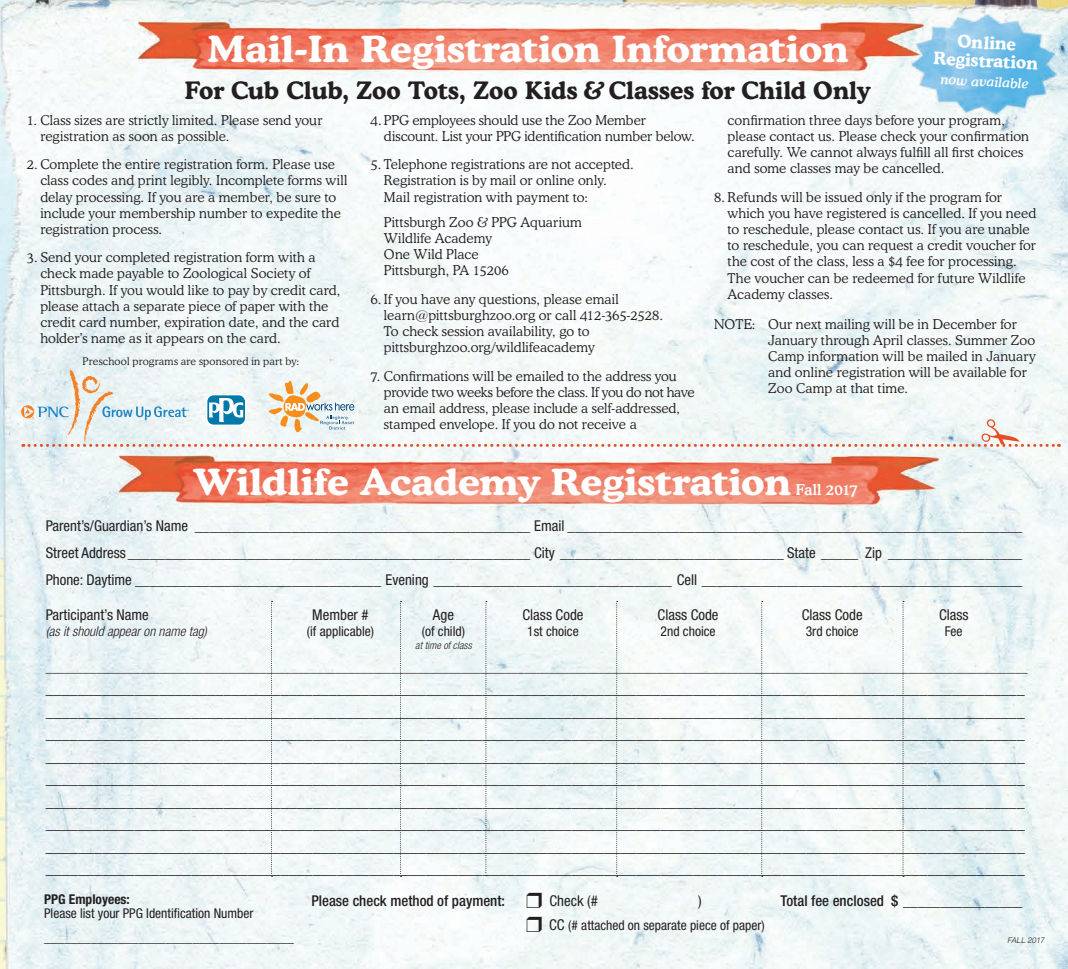
<style>
.page{position:relative;width:1068px;height:969px;background:#fff}
.page>*{position:absolute;margin:0;border:0;box-sizing:border-box;transform-origin:0 0}
.t1{font:700 36px "Cooper BT";color:#fff;scale:1.1 1}
.t2{font:700 24px "Cooper BT";color:#231f20}
.t3{font:700 17.25px/18px "Cooper BT";color:#fff;text-align:center}
.t4{font:condensed 16.2px "Helvetica Neue";color:#231f20}
.t5{font:500 15px "Cooper BT";letter-spacing:-.02em;color:#fff}
.t6{font:condensed 14.85px "Helvetica Neue";color:#231f20}
.t7{font:500 condensed 14.85px "Helvetica Neue";color:#231f20}
.t8{font:condensed 13.65px "Helvetica Neue";color:#231f20}
.t9{font:italic 300 condensed 13.65px "Helvetica Neue";color:#231f20}
.t10{font:300 13.5px/16.2px "Cooper BT";letter-spacing:.01em;color:#231f20}
.t11{font:condensed 13.5px "Helvetica Neue";color:#231f20}
.t12{font:700 condensed 13.5px "Helvetica Neue";color:#231f20}
.t13{font:italic 500 13.5px "Cooper BT";color:#fff}
.t14{font:300 10.5px "Cooper BT";letter-spacing:.02em;color:#231f20}
.t15{font:italic 300 condensed 10.5px "Helvetica Neue";color:#231f20}
.t16{font:italic 300 7.95px "Helvetica Neue";letter-spacing:-.01em;color:#231f20}
.s1{font-weight:400}
.s2{font-size:14.85px}
</style>
<div class="page">
<img style="left:0;top:0;width:1067px;height:968px">
<svg style="left:271px;top:601px;width:1px;height:275px"></svg>
<svg style="left:400px;top:601px;width:1px;height:275px"></svg>
<svg style="left:485px;top:601px;width:2px;height:275px"></svg>
<svg style="left:616px;top:601px;width:1px;height:275px"></svg>
<svg style="left:761px;top:601px;width:1px;height:275px"></svg>
<svg style="left:902px;top:601px;width:1px;height:275px"></svg>
<svg style="left:526px;top:892px;width:15px;height:16px"></svg>
<svg style="left:526px;top:916px;width:15px;height:16px"></svg>
<svg style="left:21px;top:370px;width:1038px;height:80px"></svg>
<p class="t3" style="left:934px;top:31px;width:106px;rotate:3deg">Online<br>Registration</p>
<p class="t13" style="left:941px;top:71px;width:89px;rotate:3deg">now available</p>
<p class="t1" style="left:207px;top:26px;width:584px">Mail-In Registration Information</p>
<p class="t2" style="left:185px;top:75px;width:687px">For Cub Club, Zoo Tots, Zoo Kids &amp; Classes for Child Only</p>
<p class="t10" style="left:40px;top:112px;width:283px;text-indent:-14px">1. Class sizes are strictly limited. Please send your registration as soon as possible.</p>
<p class="t10" style="left:40px;top:156px;width:308px;text-indent:-14px">2. Complete the entire registration form. Please use class codes and print legibly. Incomplete forms will delay processing. If you are a member, be sure to include your membership number to expedite the registration process.</p>
<p class="t10" style="left:40px;top:249px;width:301px;text-indent:-14px">3. Send your completed registration form with a check made payable to Zoological Society of Pittsburgh. If you would like to pay by credit card, please attach a separate piece of paper with the credit card number, expiration date, and the card holder’s name as it appears on the card.</p>
<p class="t10" style="left:384px;top:112px;width:312px;text-indent:-14px">4. PPG employees should use the Zoo Member discount. List your PPG identification number below.</p>
<p class="t10" style="left:384px;top:156px;width:251px;text-indent:-14px">5. Telephone registrations are not accepted.<br>Registration is by mail or online only.<br>Mail registration with payment to:</p>
<p class="t10" style="left:384px;top:214px;width:199px">Pittsburgh Zoo &amp; PPG Aquarium</p>
<p class="t10" style="left:384px;top:230px;width:109px">Wildlife Academy<br>One Wild Place</p>
<p class="t10" style="left:384px;top:262px;width:126px">Pittsburgh, PA 15206</p>
<p class="t10" style="left:384px;top:290px;width:280px;text-indent:-13px">6. If you have any questions, please email learn@pittsburghzoo.org or call 412-365-2528.<br>To check session availability, go to pittsburghzoo.org/wildlifeacademy</p>
<p class="t10" style="left:384px;top:367px;width:312px;text-indent:-14px">7. Confirmations will be emailed to the address you provide two weeks before the class. If you do not have an email address, please include a self-addressed, stamped envelope. If you do not receive a</p>
<p class="t10" style="left:727px;top:112px;width:303px">confirmation three days before your program, please contact us. Please check your confirmation carefully. We cannot always fulfill all first choices and some classes may be cancelled.</p>
<p class="t10" style="left:727px;top:188px;width:310px;text-indent:-14px">8. Refunds will be issued only if the program for which you have registered is cancelled. If you need to reschedule, please contact us. If you are unable to reschedule, you can request a credit voucher for the cost of the class, less a $4 fee for processing.<br>The voucher can be redeemed for future Wildlife Academy classes.</p>
<p class="t10" style="left:768px;top:315px;width:269px;text-indent:-54px">NOTE: Our next mailing will be in December for January through April classes. Summer Zoo Camp information will be mailed in January and online registration will be available for Zoo Camp at that time.</p>
<p class="t14" style="left:83px;top:355px;width:218px">Preschool programs are sponsored in part by:</p>
<p class="t1" style="left:193px;top:459px;width:545px">Wildlife Academy Registration</p>
<p class="t5" style="left:795px;top:480px;width:64px">Fall 2017</p>
<p class="t6" style="left:46px;top:517px;width:978px">Parent’s/Guardian’s Name _____________________________________________ Email _____________________________________________________________</p>
<p class="t6" style="left:46px;top:544px;width:978px">Street Address______________________________________________________ City ______________________________ State _____ Zip __________________</p>
<p class="t6" style="left:46px;top:571px;width:978px">Phone: Daytime _________________________________ Evening ________________________________ Cell ___________________________________________</p>
<p class="t6" style="left:46px;top:605px;width:105px">Participant’s Name</p>
<p class="t6" style="left:312px;top:605px;width:58px">Member #</p>
<p class="t6" style="left:433px;top:605px;width:22px">Age</p>
<p class="t6" style="left:522px;top:605px;width:62px">Class Code</p>
<p class="t6" style="left:657px;top:605px;width:62px">Class Code</p>
<p class="t6" style="left:801px;top:605px;width:62px">Class Code</p>
<p class="t6" style="left:938px;top:605px;width:31px">Class</p>
<p class="t9" style="left:46px;top:623px;width:163px">(as it should appear on name tag)</p>
<p class="t8" style="left:307px;top:623px;width:69px">(if applicable)</p>
<p class="t8" style="left:422px;top:623px;width:45px">(of child)</p>
<p class="t8" style="left:527px;top:623px;width:53px">1st choice</p>
<p class="t8" style="left:660px;top:623px;width:57px">2nd choice</p>
<p class="t8" style="left:805px;top:623px;width:54px">3rd choice</p>
<p class="t8" style="left:944px;top:623px;width:19px">Fee</p>
<p class="t15" style="left:415px;top:639px;width:58px">at time of class</p>
<p class="t4" style="left:46px;top:679px;width:980px">_________________________________________________________________________________________________________________________</p>
<p class="t4" style="left:46px;top:701px;width:980px">_________________________________________________________________________________________________________________________</p>
<p class="t4" style="left:46px;top:724px;width:980px">_________________________________________________________________________________________________________________________</p>
<p class="t4" style="left:46px;top:746px;width:980px">_________________________________________________________________________________________________________________________</p>
<p class="t4" style="left:46px;top:769px;width:980px">_________________________________________________________________________________________________________________________</p>
<p class="t4" style="left:46px;top:791px;width:980px">_________________________________________________________________________________________________________________________</p>
<p class="t4" style="left:46px;top:814px;width:980px">_________________________________________________________________________________________________________________________</p>
<p class="t4" style="left:46px;top:836px;width:980px">_________________________________________________________________________________________________________________________</p>
<p class="t4" style="left:46px;top:859px;width:980px">_________________________________________________________________________________________________________________________</p>
<p class="t7" style="left:311px;top:891px;width:195px">Please check method of payment:</p>
<p class="t6" style="left:549px;top:891px;width:50px">Check (#</p>
<p class="t6" style="left:698px;top:891px;width:5px">)</p>
<p class="t7" style="left:780px;top:891px;width:243px">Total fee enclosed $ <span class="s1">________________</span></p>
<p class="t11" style="left:549px;top:917px;width:217px"><span class="s2">CC</span> (# attached on separate piece of paper)</p>
<p class="t12" style="left:44px;top:891px;width:87px">PPG Employees:</p>
<p class="t11" style="left:44px;top:905px;width:211px">Please list your PPG Identification Number</p>
<p class="t16" style="left:1007px;top:935px;width:38px">FALL 2017</p>
</div>
